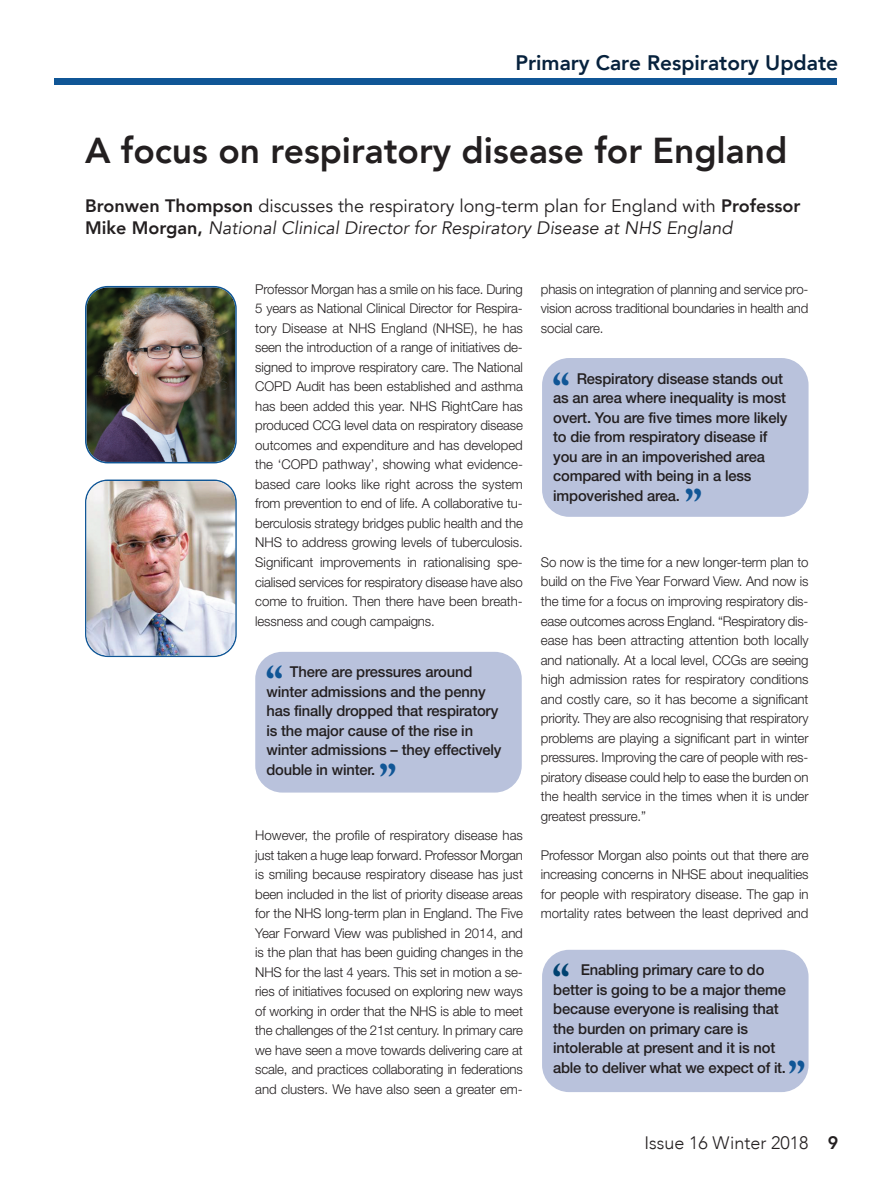
<style>
.page{position:relative;width:896px;height:1189px;background:#fff}
.page>*{position:absolute;margin:0;border:0;box-sizing:border-box;transform-origin:0 0}
.t1{font:700 45px "Adobe Caslon Pro";color:#105696}
.t2{font:700 45px "Adobe Caslon Pro";color:#004270}
.t3{font:800 36px "Avenir";color:#231f20}
.t4{font:800 21px "Avenir";color:#07223d}
.t5{font:italic 18px/22.5px "Avenir";color:#231f20}
.t6{font:300 18px "Avenir";color:#231f20}
.t7{font:500 15px/19.5px "Helvetica Neue";letter-spacing:-.01em;color:#231f20}
.t8{font:300 13.5px/19.5px "Helvetica Neue";letter-spacing:-.005em;color:#231f20;text-align:justify}
.s1{font-weight:800;font-style:normal}
.s2{font-style:normal}
.s3{font-weight:800}
</style>
<div class="page">
<div style="left:54px;top:78px;width:782px;height:7px;background:#105696"></div>
<div style="left:255px;top:652px;width:266px;height:140px;background:#b9c2dc;border-radius:27px"></div>
<img style="left:85px;top:286px;width:151px;height:177px">
<svg style="left:85px;top:479px;width:151px;height:178px"></svg>
<img style="left:86px;top:481px;width:149px;height:174px">
<div style="left:542px;top:358px;width:266px;height:159px;background:#b9c2dc;border-radius:27px"></div>
<div style="left:542px;top:950px;width:266px;height:142px;background:#b9c2dc;border-radius:27px"></div>
<h3 class="t4" style="left:515px;top:49px;width:324px">Primary Care Respiratory Update</h3>
<h2 class="t3" style="left:85px;top:127px;width:703px">A focus on respiratory disease for England</h2>
<h3 class="t5" style="left:85px;top:195px;width:716px"><span class="s1">Bronwen Thompson</span> <span class="s2">discusses the respiratory long-term plan for England with</span> <span class="s1">Professor<br>Mike Morgan,</span> National Clinical Director for Respiratory Disease at NHS England</h3>
<p class="t8" style="left:255px;top:281px;width:269px">Professor Morgan has a smile on his face. During 5 years as National Clinical Director for Respira&shy;tory Disease at NHS England (NHSE), he has seen the introduction of a range of initiatives de&shy;signed to improve respiratory care. The National COPD Audit has been established and asthma has been added this year. NHS RightCare has produced CCG level data on respiratory disease outcomes and expenditure and has developed the ‘COPD pathway’, showing what evidence&shy;based care looks like right across the system from prevention to end of life. A collaborative tu&shy;berculosis strategy bridges public health and the NHS to address growing levels of tuberculosis.<br>Significant improvements in rationalising spe&shy;cialised services for respiratory disease have also come to fruition. Then there have been breath&shy;lessness and cough campaigns.</p>
<h1 class="t1" style="left:265px;top:665px;width:19px">“</h1>
<p class="t7" style="left:266px;top:664px;width:236px;text-indent:24px">There are pressures around winter admissions and the penny has finally dropped that respiratory is the major cause of the rise in winter admissions – they effectively double in winter.</p>
<h1 class="t1" style="left:379px;top:763px;width:19px">”</h1>
<p class="t8" style="left:255px;top:827px;width:269px">However, the profile of respiratory disease has just taken a huge leap forward. Professor Morgan is smiling because respiratory disease has just been included in the list of priority disease areas for the NHS long-term plan in England. The Five Year Forward View was published in 2014, and is the plan that has been guiding changes in the NHS for the last 4 years. This set in motion a se&shy;ries of initiatives focused on exploring new ways of working in order that the NHS is able to meet the challenges of the 21st century. In primary care we have seen a move towards delivering care at scale, and practices collaborating in federations and clusters. We have also seen a greater em-</p>
<p class="t8" style="left:540px;top:281px;width:269px">phasis on integration of planning and service pro&shy;vision across traditional boundaries in health and social care.</p>
<h1 class="t1" style="left:552px;top:371px;width:19px">“</h1>
<p class="t7" style="left:553px;top:370px;width:236px;text-indent:24px">Respiratory disease stands out as an area where inequality is most overt. You are five times more likely to die from respiratory disease if you are in an impoverished area compared with being in a less impoverished area.</p>
<h1 class="t1" style="left:684px;top:488px;width:19px">”</h1>
<p class="t8" style="left:540px;top:554px;width:269px">So now is the time for a new longer-term plan to build on the Five Year Forward View. And now is the time for a focus on improving respiratory dis&shy;ease outcomes across England. “Respiratory dis&shy;ease has been attracting attention both locally and nationally. At a local level, CCGs are seeing high admission rates for respiratory conditions and costly care, so it has become a significant priority. They are also recognising that respiratory problems are playing a significant part in winter pressures. Improving the care of people with res&shy;piratory disease could help to ease the burden on the health service in the times when it is under greatest pressure.”</p>
<p class="t8" style="left:540px;top:846px;width:269px">Professor Morgan also points out that there are increasing concerns in NHSE about inequalities for people with respiratory disease. The gap in mortality rates between the least deprived and</p>
<h1 class="t2" style="left:552px;top:963px;width:19px">“</h1>
<p class="t7" style="left:553px;top:962px;width:234px;text-indent:27px">Enabling primary care to do better is going to be a major theme because everyone is realising that the burden on primary care is intolerable at present and it is not able to deliver what we expect of it.</p>
<h1 class="t1" style="left:787px;top:1059px;width:19px">”</h1>
<h3 class="t6" style="left:644px;top:1131px;width:195px">Issue 16 Winter 2018 <span class="s3">9</span></h3>
</div>
